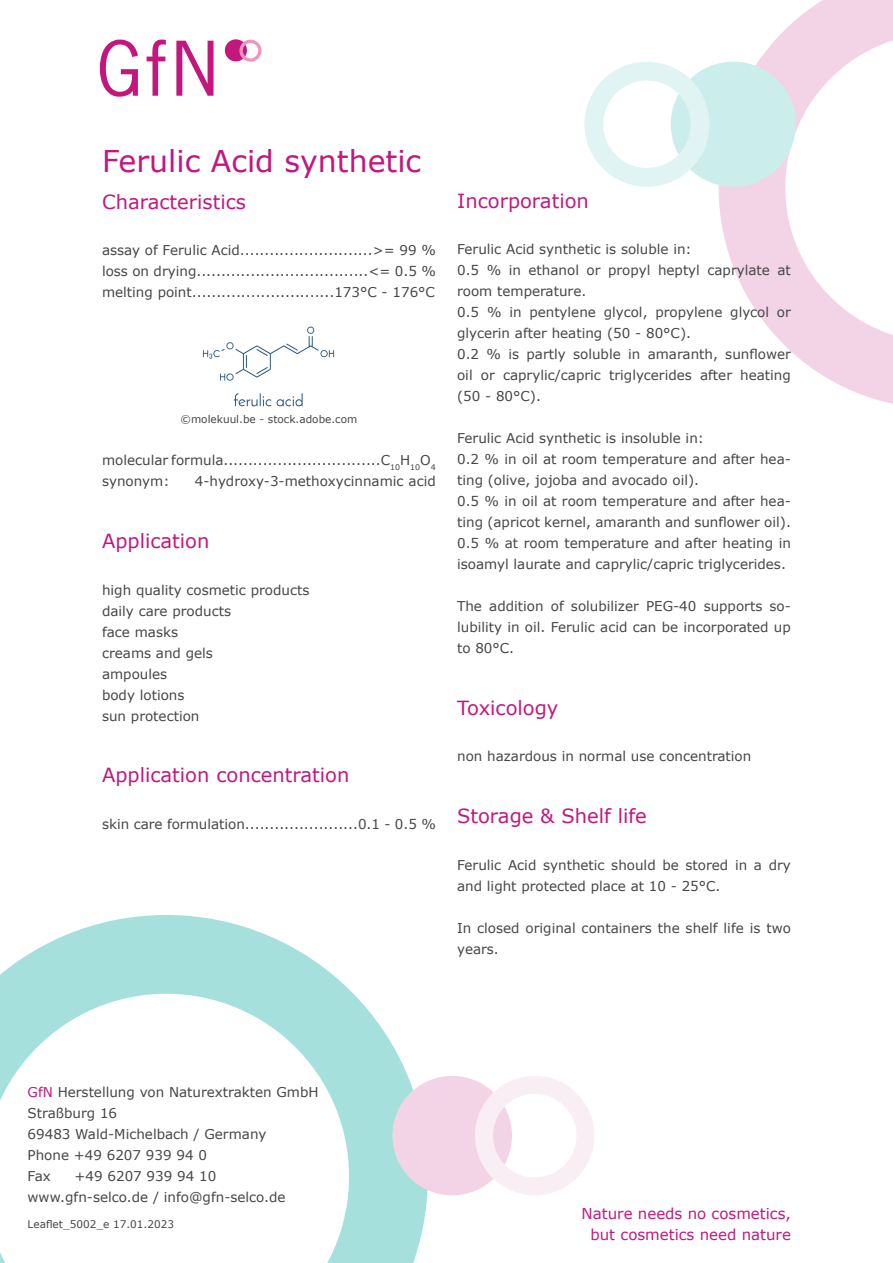
<style>
.page{position:relative;width:893px;height:1263px;background:#fff}
.page>*{position:absolute;margin:0;border:0;box-sizing:border-box;transform-origin:0 0}
.t1{font:30px "Verdana";color:#c3177d}
.t2{font:19.5px "Verdana";color:#c3177d}
.t3{font:15px/21px "Verdana";color:#c3177d;text-align:center}
.Fließtext{font:13.5px/21px "Verdana";color:#454647}
.Aufzählung{font:13.5px "Verdana";color:#454647}
.Fließtext_Copyright{font:10.5px "Verdana";color:#454647}
.Fließtext-2{font:10.5px "Verdana";color:#454647}
.s1{color:#c3177d}
</style>
<div class="page">
<svg style="left:0;top:915px;width:428px;height:348px"></svg>
<div style="left:392px;top:1076px;width:120px;height:119px;background:#f3d3e6;border-radius:50%"></div>
<svg style="left:475px;top:1076px;width:119px;height:119px"></svg>
<svg style="left:719px;top:0;width:174px;height:404px"></svg>
<div style="left:671px;top:62px;width:125px;height:125px;background:#cbedeb;border-radius:50%"></div>
<svg style="left:584px;top:62px;width:125px;height:125px"></svg>
<svg style="left:100px;top:40px;width:38px;height:57px"></svg>
<svg style="left:147px;top:40px;width:19px;height:56px"></svg>
<svg style="left:176px;top:41px;width:38px;height:55px"></svg>
<div style="left:225px;top:39px;width:22px;height:22px;background:#c3177d;border-radius:50%"></div>
<svg style="left:239px;top:40px;width:22px;height:22px"></svg>
<img style="left:202px;top:326px;width:133px;height:81px">
<h1 class="t1" style="left:102px;top:140px;width:321px">Ferulic Acid synthetic</h1>
<h2 class="t2" style="left:102px;top:188px;width:146px">Characteristics</h2>
<p class="Fließtext" style="left:102px;top:240px;width:335px">assay of Ferulic Acid...........................&gt;= 99 %</p>
<p class="Fließtext" style="left:102px;top:261px;width:335px">loss on drying...................................&lt;= 0.5 %</p>
<p class="Fließtext" style="left:102px;top:282px;width:334px">melting point.............................173°C - 176°C</p>
<p class="Fließtext_Copyright" style="left:181px;top:412px;width:178px">©molekuul.be - stock.adobe.com</p>
<p class="Fließtext" style="left:102px;top:450px;width:335px">molecular formula................................C<sub>10</sub>H<sub>10</sub>O<sub>4</sub></p>
<p class="Fließtext" style="left:102px;top:471px;width:69px">synonym:</p>
<p class="Fließtext" style="left:195px;top:471px;width:242px">4-hydroxy-3-methoxycinnamic acid</p>
<h2 class="t2" style="left:102px;top:527px;width:109px">Application</h2>
<p class="Fließtext" style="left:102px;top:579px;width:209px">high quality cosmetic products</p>
<p class="Fließtext" style="left:102px;top:600px;width:131px">daily care products</p>
<p class="Fließtext" style="left:102px;top:621px;width:78px">face masks</p>
<p class="Fließtext" style="left:102px;top:642px;width:112px">creams and gels</p>
<p class="Fließtext" style="left:102px;top:663px;width:67px">ampoules</p>
<p class="Fließtext" style="left:102px;top:684px;width:84px">body lotions</p>
<p class="Fließtext" style="left:102px;top:705px;width:99px">sun protection</p>
<h2 class="t2" style="left:102px;top:762px;width:249px">Application concentration</h2>
<p class="Fließtext" style="left:102px;top:813px;width:335px">skin care formulation.......................0.1 - 0.5 %</p>
<h2 class="t2" style="left:457px;top:187px;width:133px">Incorporation</h2>
<p class="Fließtext" style="left:457px;top:238px;width:236px">Ferulic Acid synthetic is soluble in:</p>
<p class="Fließtext" style="left:457px;top:259px;width:335px">0.5 % in ethanol or propyl heptyl caprylate at room temperature.</p>
<p class="Fließtext" style="left:457px;top:301px;width:335px">0.5 % in pentylene glycol, propylene glycol or glycerin after heating (50 - 80°C).</p>
<p class="Fließtext" style="left:457px;top:343px;width:335px;text-align:justify">0.2 % is partly soluble in amaranth, sunflower oil or caprylic/capric triglycerides after heating (50 - 80°C).</p>
<p class="Fließtext" style="left:457px;top:427px;width:248px">Ferulic Acid synthetic is insoluble in:</p>
<p class="Fließtext" style="left:457px;top:448px;width:335px">0.2 % in oil at room temperature and after hea&shy;ting (olive, jojoba and avocado oil).</p>
<p class="Fließtext" style="left:457px;top:490px;width:335px">0.5 % in oil at room temperature and after hea&shy;ting (apricot kernel, amaranth and sunflower oil).</p>
<p class="Fließtext" style="left:457px;top:532px;width:335px">0.5 % at room temperature and after heating in isoamyl laurate and caprylic/capric triglycerides.</p>
<p class="Fließtext" style="left:457px;top:595px;width:335px;text-align:justify">The addition of solubilizer PEG-40 supports so&shy;lubility in oil. Ferulic acid can be incorporated up to 80°C.</p>
<h2 class="t2" style="left:457px;top:694px;width:103px">Toxicology</h2>
<p class="Aufzählung" style="left:457px;top:747px;width:296px">non hazardous in normal use concentration</p>
<h2 class="t2" style="left:457px;top:802px;width:191px">Storage &amp; Shelf life</h2>
<p class="Fließtext" style="left:457px;top:854px;width:335px">Ferulic Acid synthetic should be stored in a dry and light protected place at 10 - 25°C.</p>
<p class="Fließtext" style="left:457px;top:917px;width:335px">In closed original containers the shelf life is two years.</p>
<p class="Fließtext" style="left:28px;top:1081px;width:293px"><span class="s1">GfN</span> Herstellung von Naturextrakten GmbH<br>Straßburg 16<br>69483 Wald-Michelbach / Germany<br>Phone +49 6207 939 94 0<br>Fax</p>
<p class="Fließtext" style="left:28px;top:1165px;width:260px;text-indent:47px">+49 6207 939 94 10 www.gfn-selco.de / info@gfn-selco.de</p>
<p class="Fließtext-2" style="left:28px;top:1217px;width:148px">Leaflet_5002_e 17.01.2023</p>
<p class="t3" style="left:582px;top:1203px;width:211px">Nature needs no cosmetics, but cosmetics need nature</p>
</div>
